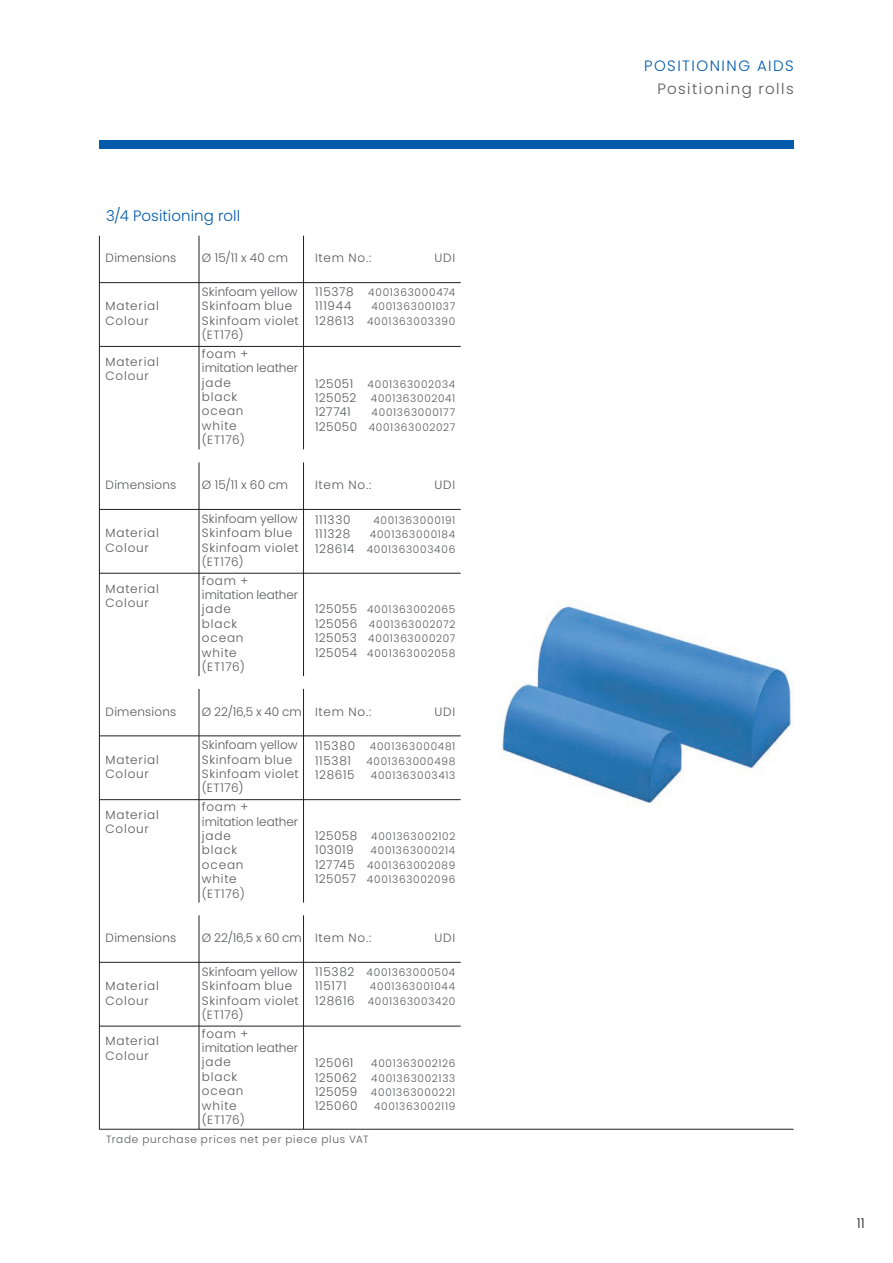
<style>
.page{position:relative;width:893px;height:1263px;background:#fff}
.page>*{position:absolute;margin:0;border:0;box-sizing:border-box;transform-origin:0 0}
.t1{font:300 15px "Poppins";letter-spacing:.005em;color:#015aaa}
.t2{font:300 15px "Poppins";letter-spacing:.095em;color:#57585a}
.t3{font:300 15px "Poppins";letter-spacing:.1em;color:#015aaa}
.t4{font:300 13.5px "Poppins";color:#231f20}
.t5{font:300 12px/14.4px "Poppins";letter-spacing:.05em;color:#57585a}
.t6{font:300 12px "Poppins";letter-spacing:.015em;color:#57585a}
.t7{font:300 10.5px/14.4px "Poppins";letter-spacing:.065em;color:#57585a;text-align:right}
.s1{font-size:12px}
</style>
<div class="page">
<div style="left:99px;top:140px;width:695px;height:9px;background:#015aaa"></div>
<img style="left:500px;top:606px;width:292px;height:197px">
<hr style="left:99px;top:236px;width:1px;height:893px;background:#231f20">
<hr style="left:199px;top:236px;width:1px;height:213px;background:#231f20">
<hr style="left:99px;top:282px;width:362px;height:1px;background:#231f20">
<hr style="left:99px;top:1129px;width:695px;height:1px;background:#231f20">
<hr style="left:303px;top:236px;width:1px;height:213px;background:#231f20">
<hr style="left:99px;top:346px;width:362px;height:1px;background:#231f20">
<hr style="left:199px;top:462px;width:1px;height:214px;background:#231f20">
<hr style="left:99px;top:509px;width:362px;height:1px;background:#231f20">
<hr style="left:303px;top:462px;width:1px;height:214px;background:#231f20">
<hr style="left:99px;top:573px;width:362px;height:1px;background:#231f20">
<hr style="left:199px;top:689px;width:1px;height:213px;background:#231f20">
<hr style="left:99px;top:736px;width:362px;height:1px;background:#231f20">
<hr style="left:303px;top:689px;width:1px;height:213px;background:#231f20">
<hr style="left:99px;top:799px;width:362px;height:1px;background:#231f20">
<hr style="left:199px;top:915px;width:1px;height:214px;background:#231f20">
<hr style="left:99px;top:962px;width:362px;height:1px;background:#231f20">
<hr style="left:303px;top:915px;width:1px;height:214px;background:#231f20">
<hr style="left:99px;top:1026px;width:362px;height:1px;background:#231f20">
<p class="t1" style="left:106px;top:207px;width:136px">3/4 Positioning roll</p>
<p class="t5" style="left:202px;top:251px;width:88px">Ø 15/11 x 40 cm</p>
<p class="t5" style="left:106px;top:299px;width:55px">Material<br>Colour</p>
<p class="t6" style="left:106px;top:251px;width:72px">Dimensions</p>
<p class="t5" style="left:315px;top:251px;width:58px">Item No.:</p>
<p class="t5" style="left:434px;top:251px;width:22px">UDI</p>
<p class="t5" style="left:202px;top:285px;width:98px">Skinfoam yellow<br>Skinfoam blue<br>Skinfoam violet (ET176)</p>
<p class="t7" style="left:315px;top:285px;width:142px"><span class="s1">115378</span> 4001363000474</p>
<p class="t5" style="left:315px;top:299px;width:38px">111944</p>
<p class="t7" style="left:315px;top:300px;width:142px">4001363001037<br><span class="s1">128613</span> 4001363003390</p>
<p class="t5" style="left:106px;top:354px;width:55px">Material<br>Colour</p>
<p class="t5" style="left:202px;top:347px;width:98px">foam + imitation leather jade<br>black<br>ocean<br>white<br>(ET176)</p>
<p class="t7" style="left:315px;top:377px;width:142px;text-align:left"><span class="s1">125051</span> 4001363002034<br><span class="s1">125052</span> 4001363002041</p>
<p class="t5" style="left:315px;top:405px;width:37px">127741</p>
<p class="t7" style="left:315px;top:406px;width:142px">4001363000177<br><span class="s1">125050</span> 4001363002027</p>
<p class="t6" style="left:106px;top:478px;width:72px">Dimensions</p>
<p class="t5" style="left:202px;top:478px;width:88px">Ø 15/11 x 60 cm</p>
<p class="t5" style="left:106px;top:526px;width:55px">Material<br>Colour</p>
<p class="t5" style="left:315px;top:478px;width:58px">Item No.:</p>
<p class="t5" style="left:434px;top:478px;width:22px">UDI</p>
<p class="t5" style="left:202px;top:511px;width:98px">Skinfoam yellow<br>Skinfoam blue<br>Skinfoam violet (ET176)</p>
<p class="t5" style="left:315px;top:512px;width:37px">111330</p>
<p class="t7" style="left:373px;top:513px;width:83px">4001363000191</p>
<p class="t5" style="left:315px;top:527px;width:37px">111328</p>
<p class="t7" style="left:315px;top:527px;width:142px">4001363000184<br><span class="s1">128614</span> 4001363003406</p>
<p class="t5" style="left:106px;top:581px;width:55px">Material<br>Colour</p>
<p class="t5" style="left:202px;top:573px;width:98px">foam + imitation leather jade<br>black<br>ocean<br>white<br>(ET176)</p>
<p class="t7" style="left:315px;top:603px;width:142px;text-align:justify"><span class="s1">125055</span> 4001363002065<br><span class="s1">125056</span> 4001363002072<br><span class="s1">125053</span> 4001363000207<br><span class="s1">125054</span> 4001363002058</p>
<p class="t6" style="left:106px;top:704px;width:72px">Dimensions</p>
<p class="t5" style="left:202px;top:704px;width:101px">Ø 22/16,5 x 40 cm</p>
<p class="t5" style="left:106px;top:752px;width:55px">Material<br>Colour</p>
<p class="t5" style="left:315px;top:704px;width:58px">Item No.:</p>
<p class="t5" style="left:434px;top:704px;width:22px">UDI</p>
<p class="t5" style="left:202px;top:738px;width:98px">Skinfoam yellow<br>Skinfoam blue<br>Skinfoam violet (ET176)</p>
<p class="t7" style="left:315px;top:739px;width:142px"><span class="s1">115380</span> 4001363000481</p>
<p class="t5" style="left:315px;top:753px;width:38px">115381</p>
<p class="t7" style="left:366px;top:754px;width:90px">4001363000498</p>
<p class="t5" style="left:315px;top:768px;width:41px">128615</p>
<p class="t7" style="left:371px;top:768px;width:86px">4001363003413</p>
<p class="t5" style="left:106px;top:808px;width:55px">Material<br>Colour</p>
<p class="t5" style="left:202px;top:800px;width:98px">foam + imitation leather jade<br>black<br>ocean<br>white<br>(ET176)</p>
<p class="t7" style="left:315px;top:829px;width:142px"><span class="s1">125058</span> 4001363002102</p>
<p class="t5" style="left:315px;top:843px;width:40px">103019</p>
<p class="t7" style="left:315px;top:843px;width:142px;text-align:justify;text-indent:56px">4001363000214<br><span class="s1">127745</span> 4001363002089<br><span class="s1">125057</span> 4001363002096</p>
<p class="t6" style="left:106px;top:931px;width:72px">Dimensions</p>
<p class="t5" style="left:202px;top:931px;width:101px">Ø 22/16,5 x 60 cm</p>
<p class="t5" style="left:106px;top:979px;width:55px">Material<br>Colour</p>
<p class="t5" style="left:315px;top:931px;width:58px">Item No.:</p>
<p class="t5" style="left:434px;top:931px;width:22px">UDI</p>
<p class="t5" style="left:202px;top:964px;width:98px">Skinfoam yellow<br>Skinfoam blue<br>Skinfoam violet (ET176)</p>
<p class="t7" style="left:315px;top:965px;width:142px"><span class="s1">115382</span> 4001363000504</p>
<p class="t5" style="left:315px;top:979px;width:33px">115171</p>
<p class="t7" style="left:315px;top:979px;width:142px">4001363001044<br><span class="s1">128616</span> 4001363003420</p>
<p class="t5" style="left:106px;top:1034px;width:55px">Material<br>Colour</p>
<p class="t5" style="left:202px;top:1026px;width:98px">foam + imitation leather jade<br>black<br>ocean<br>white<br>(ET176)</p>
<p class="t5" style="left:315px;top:1056px;width:40px">125061</p>
<p class="t7" style="left:315px;top:1056px;width:142px;text-align:justify;text-indent:56px">4001363002126<br><span class="s1">125062</span> 4001363002133<br><span class="s1">125059</span> 4001363000221</p>
<p class="t5" style="left:315px;top:1099px;width:44px">125060</p>
<p class="t7" style="left:374px;top:1100px;width:83px">4001363002119</p>
<p class="t7" style="left:106px;top:1132px;width:264px">Trade purchase prices net per piece plus VAT</p>
<p class="t3" style="left:644px;top:57px;width:151px">POSITIONING AIDS</p>
<p class="t2" style="left:657px;top:80px;width:138px">Positioning rolls</p>
<p class="t4" style="left:857px;top:1215px;width:9px">11</p>
</div>
